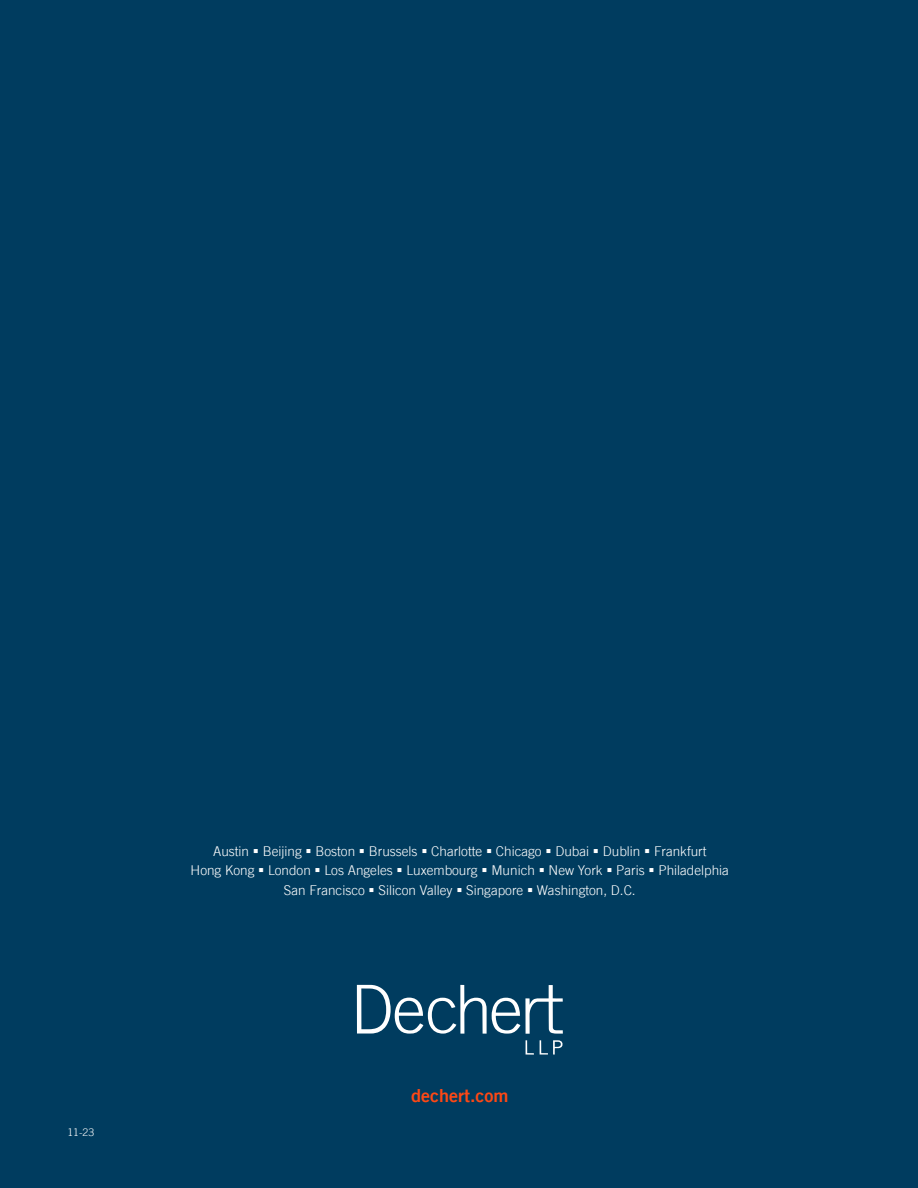
<style>
.page{position:relative;width:918px;height:1188px;background:#003c5f}
.page>*{position:absolute;margin:0;border:0;box-sizing:border-box;transform-origin:0 0}
.t1{font:18px "Trade Gothic Bold Two";color:#fe4815}
.t2{font:300 13.5px/19.5px "Trade Gothic";color:#fff;text-align:center}
.t3{font:300 10.5px "Trade Gothic LT";color:#fff}
</style>
<div class="page">
<svg style="left:357px;top:985px;width:206px;height:70px"></svg>
<p class="t3" style="left:67px;top:1126px;width:28px">11-23</p>
<p class="t2" style="left:191px;top:841px;width:540px">Austin ▪ Beijing ▪ Boston ▪ Brussels ▪ Charlotte ▪ Chicago ▪ Dubai ▪ Dublin ▪ Frankfurt<br>Hong Kong ▪ London ▪ Los Angeles ▪ Luxembourg ▪ Munich ▪ New York ▪ Paris ▪ Philadelphia<br>San Francisco ▪ Silicon Valley ▪ Singapore ▪ Washington, D.C.</p>
<h1 class="t1" style="left:411px;top:1084px;width:99px">dechert.com</h1>
</div>
